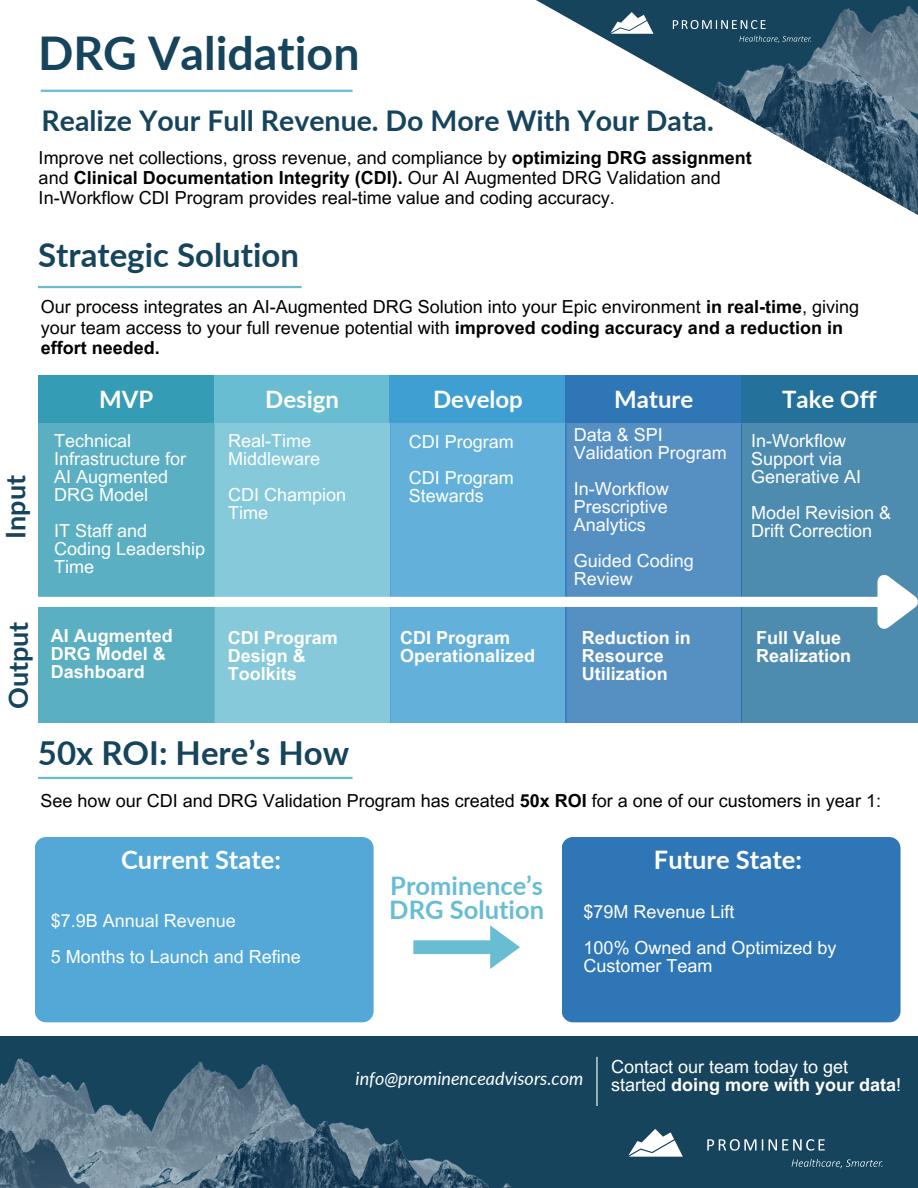
<style>
.page{position:relative;width:918px;height:1188px;background:#fff}
.page>*{position:absolute;margin:0;border:0;box-sizing:border-box;transform-origin:0 0}
.t1{font:700 46.5px "Lato";color:#16445d}
.t2{font:700 33px "Lato";color:#16445d}
.t3{font:700 28.5px "Lato";color:#16445d}
.t4{font:700 27px "Lato";color:#16445d}
.t5{font:700 25.5px "Lato";color:#fff}
.t6{font:700 25.5px/24.8px "Lato";color:#69bdd2}
.t7{font:700 24px "Lato";color:#fff}
.t8{font:18px/20.2px "Arial MT Pro";color:#000}
.t9{font:18px/18px "Arial MT Pro";color:#fff}
.t10{font:700 18px/18px "Arial MT Pro";color:#fff}
.t11{font:italic 18px "Lato";color:#fff}
.s1{font-weight:700}
</style>
<div class="page">
<div style="left:0;top:1037px;width:918px;height:151px;background:#16445d"></div>
<img style="left:0;top:1056px;width:598px;height:132px">
<img style="left:536px;top:0;width:382px;height:215px">
<hr style="left:41px;top:90px;width:312px;height:2px;background:#69bdd2">
<hr style="left:38px;top:286px;width:264px;height:2px;background:#69bdd2">
<svg style="left:707px;top:1139px;width:56px;height:12px"></svg>
<svg style="left:769px;top:1139px;width:56px;height:12px"></svg>
<svg style="left:628px;top:1129px;width:55px;height:28px"></svg>
<svg style="left:792px;top:1159px;width:90px;height:9px"></svg>
<hr style="left:596px;top:1057px;width:2px;height:49px;background:#fff">
<svg style="left:673px;top:20px;width:93px;height:9px"></svg>
<svg style="left:610px;top:12px;width:44px;height:22px"></svg>
<svg style="left:739px;top:36px;width:72px;height:7px"></svg>
<div style="left:38px;top:376px;width:177px;height:347px;background:#5bafc3"></div>
<div style="left:214px;top:376px;width:177px;height:347px;background:#85c9db"></div>
<div style="left:390px;top:376px;width:176px;height:347px;background:#63b1db"></div>
<div style="left:565px;top:376px;width:177px;height:347px;background:#5690c3"></div>
<div style="left:741px;top:376px;width:177px;height:347px;background:#4e8caf"></div>
<div style="left:38px;top:376px;width:177px;height:47px;background:#359cb5"></div>
<div style="left:214px;top:376px;width:177px;height:47px;background:#69bdd3"></div>
<div style="left:390px;top:376px;width:176px;height:47px;background:#3f9fd3"></div>
<div style="left:565px;top:376px;width:177px;height:47px;background:#2e76b5"></div>
<div style="left:741px;top:376px;width:177px;height:47px;background:#24719c"></div>
<div style="left:31px;top:597px;width:877px;height:10px;background:#fff"></div>
<hr style="left:38px;top:777px;width:315px;height:2px;background:#69bdd2">
<div style="left:35px;top:837px;width:339px;height:185px;background:#53a8d8"></div>
<div style="left:562px;top:837px;width:339px;height:185px;background:#2e76b5"></div>
<svg style="left:413px;top:925px;width:107px;height:44px"></svg>
<svg style="left:865px;top:575px;width:53px;height:54px"></svg>
<h1 class="t1" style="left:38px;top:24px;width:323px">DRG Validation</h1>
<p class="t3" style="left:42px;top:102px;width:674px">Realize Your Full Revenue. Do More With Your Data.</p>
<h5 class="t8" style="left:39px;top:149px;width:715px">Improve net collections, gross revenue, and compliance by <span class="s1">optimizing DRG assignment </span>and <span class="s1">Clinical Documentation Integrity (CDI).</span> Our AI Augmented DRG Validation and</h5>
<p class="t8" style="left:39px;top:190px;width:578px">In-Workflow CDI Program provides real-time value and coding accuracy.</p>
<h6 class="t2" style="left:38px;top:234px;width:263px">Strategic Solution</h6>
<h5 class="t8" style="left:41px;top:299px;width:820px">Our process integrates an AI-Augmented DRG Solution into your Epic environment <span class="s1">in real-time</span>, giving your team access to your full revenue potential with <span class="s1">improved coding accuracy and a reduction in effort needed.</span></h5>
<h2 class="t4" style="left:-1px;top:539px;width:65px;rotate:-90deg">Input</h2>
<p class="t7" style="left:99px;top:385px;width:56px">MVP</p>
<p class="t7" style="left:265px;top:385px;width:75px">Design</p>
<h2 class="t7" style="left:433px;top:385px;width:91px">Develop</h2>
<p class="t7" style="left:614px;top:385px;width:81px">Mature</p>
<h4 class="t7" style="left:782px;top:385px;width:96px">Take Off</h4>
<p class="t9" style="left:574px;top:428px;width:155px">Data &amp; SPI<br>Validation Program</p>
<p class="t9" style="left:574px;top:482px;width:97px;text-align:justify">In-Workflow Prescriptive Analytics</p>
<h6 class="t9" style="left:574px;top:554px;width:122px">Guided Coding<br>Review</h6>
<h6 class="t9" style="left:751px;top:434px;width:112px">In-Workflow<br>Support via<br>Generative AI</h6>
<h5 class="t9" style="left:751px;top:506px;width:142px">Model Revision &amp;<br>Drift Correction</h5>
<p class="t9" style="left:54px;top:434px;width:134px">Technical<br>Infrastructure for<br>AI Augmented<br>DRG Model</p>
<h6 class="t9" style="left:54px;top:524px;width:153px">IT Staff and<br>Coding Leadership<br>Time</h6>
<h5 class="t9" style="left:228px;top:434px;width:94px">Real-Time<br>Middleware</h5>
<p class="t9" style="left:228px;top:488px;width:120px">CDI Champion<br>Time</p>
<p class="t9" style="left:409px;top:435px;width:107px">CDI Program</p>
<p class="t9" style="left:409px;top:471px;width:107px">CDI Program<br>Stewards</p>
<p class="t4" style="left:2px;top:709px;width:89px;rotate:-90deg">Output</p>
<p class="t10" style="left:51px;top:629px;width:124px">AI Augmented<br>DRG Model &amp;<br>Dashboard</p>
<p class="t10" style="left:228px;top:631px;width:112px">CDI Program<br>Design &amp;<br>Toolkits</p>
<h6 class="t10" style="left:400px;top:631px;width:137px">CDI Program<br>Operationalized</h6>
<h3 class="t10" style="left:582px;top:631px;width:111px">Reduction in<br>Resource<br>Utilization</h3>
<h3 class="t10" style="left:756px;top:631px;width:97px">Full Value<br>Realization</h3>
<h5 class="t2" style="left:38px;top:733px;width:313px">50x ROI: Here’s How</h5>
<p class="t8" style="left:41px;top:793px;width:842px">See how our CDI and DRG Validation Program has created <span class="s1">50x ROI</span> for a one of our customers in year 1:</p>
<p class="t5" style="left:121px;top:844px;width:161px">Current State:</p>
<p class="t9" style="left:51px;top:914px;width:187px">$7.9B Annual Revenue</p>
<h5 class="t9" style="left:51px;top:950px;width:252px">5 Months to Launch and Refine</h5>
<p class="t6" style="left:389px;top:872px;width:156px">Prominence’s<br>DRG Solution</p>
<p class="t5" style="left:654px;top:844px;width:150px">Future State:</p>
<p class="t9" style="left:583px;top:905px;width:153px">$79M Revenue Lift</p>
<h5 class="t9" style="left:583px;top:941px;width:255px">100% Owned and Optimized by<br>Customer Team</h5>
<p class="t11" style="left:356px;top:1067px;width:229px">info@prominenceadvisors.com</p>
<p class="t9" style="left:611px;top:1060px;width:292px">Contact our team today to get started <span class="s1">doing more with your data</span>!</p>
</div>
